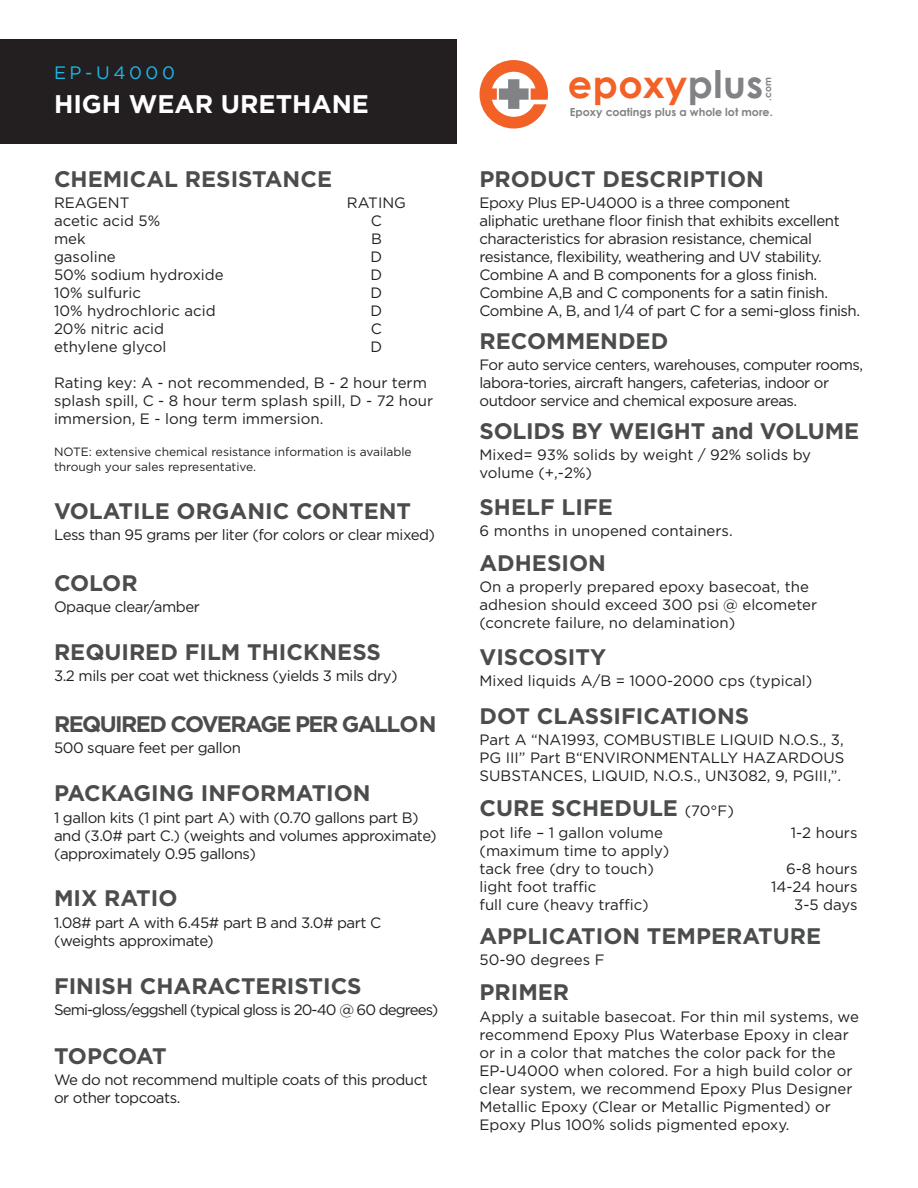
<style>
.page{position:relative;width:918px;height:1188px;background:#fff}
.page>*{position:absolute;margin:0;border:0;box-sizing:border-box;transform-origin:0 0}
.t1{font:700 38.1px "Century Gothic";letter-spacing:.015em;color:#f26125}
.t2{font:700 25.5px "Gotham";color:#fff}
.t3{font:700 22.5px "Gotham";color:#4b4c4d}
.t4{font:700 22.5px "Gotham";letter-spacing:-.07em;color:#4b4c4d}
.t5{font:700 22.5px "Gotham";letter-spacing:-.025em;color:#4b4c4d}
.t6{font:18px "Gotham";letter-spacing:.2em;color:#1bb9ea}
.t7{font:15px/18px "Gotham";letter-spacing:-.025em;color:#231f20}
.t8{font:15px/18px "Gotham";color:#231f20}
.t9{font:15px "Gotham";letter-spacing:-.06em;color:#231f20}
.t10{font:12px/14.4px "Gotham";color:#231f20}
.t11{font:700 11.1px "Century Gothic";color:#818285}
.t12{font:700 9.45px "Century Gothic";color:#818285}
.s1{color:#818285}
.s2{font-weight:400;font-size:15px;color:#231f20}
</style>
<div class="page">
<svg style="left:480px;top:60px;width:68px;height:69px"></svg>
<div style="left:0;top:39px;width:457px;height:104px;background:#231f20"></div>
<p class="t6" style="left:54px;top:61px;width:122px">EP-U4000</p>
<p class="t2" style="left:54px;top:87px;width:316px">HIGH WEAR URETHANE</p>
<p class="t1" style="left:568px;top:61px;width:197px">epoxy<span class="s1">plus</span></p>
<p class="t12" style="left:762px;top:101px;width:25px;rotate:-90deg">.com</p>
<p class="t11" style="left:570px;top:105px;width:205px">Epoxy coatings plus a whole lot more.</p>
<p class="t3" style="left:54px;top:164px;width:280px">CHEMICAL RESISTANCE</p>
<p class="t3" style="left:480px;top:164px;width:286px">PRODUCT DESCRIPTION</p>
<p class="t8" style="left:54px;top:193px;width:77px">REAGENT</p>
<p class="t7" style="left:347px;top:193px;width:61px">RATING</p>
<p class="t8" style="left:54px;top:211px;width:108px">acetic acid 5%</p>
<p class="t7" style="left:371px;top:211px;width:13px">C</p>
<p class="t7" style="left:54px;top:229px;width:33px">mek</p>
<p class="t7" style="left:371px;top:229px;width:12px">B</p>
<p class="t8" style="left:54px;top:247px;width:63px">gasoline</p>
<p class="t7" style="left:371px;top:247px;width:13px">D</p>
<p class="t8" style="left:54px;top:265px;width:171px">50% sodium hydroxide</p>
<p class="t7" style="left:371px;top:265px;width:13px">D</p>
<p class="t8" style="left:54px;top:283px;width:89px">10% sulfuric</p>
<p class="t7" style="left:371px;top:283px;width:13px">D</p>
<p class="t8" style="left:54px;top:301px;width:163px">10% hydrochloric acid</p>
<p class="t7" style="left:371px;top:301px;width:13px">D</p>
<p class="t8" style="left:54px;top:319px;width:112px">20% nitric acid</p>
<p class="t7" style="left:371px;top:319px;width:13px">C</p>
<p class="t8" style="left:54px;top:337px;width:114px">ethylene glycol</p>
<p class="t7" style="left:371px;top:337px;width:13px">D</p>
<p class="t8" style="left:54px;top:373px;width:381px">Rating key: A - not recommended, B - 2 hour term splash spill, C - 8 hour term splash spill, D - 72 hour immersion, E - long term immersion.</p>
<p class="t10" style="left:54px;top:445px;width:359px">NOTE: extensive chemical resistance information is available through your sales representative.</p>
<p class="t7" style="left:480px;top:193px;width:362px">Epoxy Plus EP-U4000 is a three component aliphatic urethane floor finish that exhibits excellent characteristics for abrasion resistance, chemical resistance, flexibility, weathering and UV stability.<br>Combine A and B components for a gloss finish.</p>
<p class="t7" style="left:480px;top:283px;width:382px">Combine A,B and C components for a satin finish.<br>Combine A, B, and 1/4 of part C for a semi-gloss finish.</p>
<p class="t3" style="left:480px;top:326px;width:190px">RECOMMENDED</p>
<p class="t7" style="left:480px;top:355px;width:385px">For auto service centers, warehouses, computer rooms, labora-tories, aircraft hangers, cafeterias, indoor or outdoor service and chemical exposure areas.</p>
<p class="t8" style="left:480px;top:446px;width:333px">Mixed= 93% solids by weight / 92% solids by volume (+,-2%)</p>
<p class="t3" style="left:480px;top:416px;width:381px">SOLIDS BY WEIGHT and VOLUME</p>
<p class="t3" style="left:54px;top:496px;width:359px">VOLATILE ORGANIC CONTENT</p>
<p class="t3" style="left:480px;top:492px;width:135px">SHELF LIFE</p>
<p class="t7" style="left:54px;top:525px;width:383px">Less than 95 grams per liter (for colors or clear mixed)</p>
<p class="t8" style="left:480px;top:521px;width:255px">6 months in unopened containers.</p>
<p class="t3" style="left:54px;top:568px;width:85px">COLOR</p>
<p class="t7" style="left:54px;top:597px;width:147px">Opaque clear/amber</p>
<p class="t3" style="left:54px;top:637px;width:328px">REQUIRED FILM THICKNESS</p>
<p class="t7" style="left:54px;top:667px;width:345px">3.2 mils per coat wet thickness (yields 3 mils dry)</p>
<p class="t4" style="left:54px;top:709px;width:384px">REQUIRED COVERAGE PER GALLON</p>
<p class="t7" style="left:54px;top:739px;width:188px">500 square feet per gallon</p>
<p class="t3" style="left:54px;top:778px;width:318px">PACKAGING INFORMATION</p>
<p class="t7" style="left:54px;top:808px;width:384px">1 gallon kits (1 pint part A) with (0.70 gallons part B) and (3.0# part C.) (weights and volumes approximate) (approximately 0.95 gallons)</p>
<p class="t3" style="left:54px;top:883px;width:125px">MIX RATIO</p>
<p class="t7" style="left:54px;top:913px;width:329px">1.08# part A with 6.45# part B and 3.0# part C (weights approximate)</p>
<p class="t3" style="left:54px;top:971px;width:309px">FINISH CHARACTERISTICS</p>
<p class="t9" style="left:54px;top:1000px;width:386px">Semi-gloss/eggshell (typical gloss is 20-40 @ 60 degrees)</p>
<p class="t5" style="left:54px;top:1041px;width:114px">TOPCOAT</p>
<p class="t7" style="left:54px;top:1070px;width:375px">We do not recommend multiple coats of this product or other topcoats.</p>
<p class="t3" style="left:480px;top:548px;width:128px">ADHESION</p>
<p class="t8" style="left:480px;top:577px;width:339px">On a properly prepared epoxy basecoat, the adhesion should exceed 300 psi @ elcometer (concrete failure, no delamination)</p>
<p class="t3" style="left:480px;top:642px;width:128px">VISCOSITY</p>
<p class="t8" style="left:480px;top:671px;width:334px">Mixed liquids A/B = 1000-2000 cps (typical)</p>
<p class="t3" style="left:480px;top:701px;width:271px">DOT CLASSIFICATIONS</p>
<p class="t7" style="left:480px;top:730px;width:367px;text-align:justify">Part A “NA1993, COMBUSTIBLE LIQUID N.O.S., 3, PG III” Part B“ENVIRONMENTALLY HAZARDOUS SUBSTANCES, LIQUID, N.O.S., UN3082, 9, PGIII,”.</p>
<p class="t3" style="left:480px;top:793px;width:256px">CURE SCHEDULE <span class="s2">(70°F)</span></p>
<p class="t8" style="left:480px;top:823px;width:185px">pot life – 1 gallon volume</p>
<p class="t7" style="left:791px;top:823px;width:68px">1-2 hours</p>
<p class="t8" style="left:480px;top:841px;width:191px">(maximum time to apply)</p>
<p class="t8" style="left:480px;top:859px;width:176px">tack free (dry to touch)</p>
<p class="t7" style="left:786px;top:859px;width:73px">6-8 hours</p>
<p class="t8" style="left:480px;top:877px;width:118px">light foot traffic</p>
<p class="t8" style="left:771px;top:877px;width:88px">14-24 hours</p>
<p class="t8" style="left:480px;top:895px;width:171px">full cure (heavy traffic)</p>
<p class="t7" style="left:794px;top:895px;width:65px">3-5 days</p>
<p class="t3" style="left:480px;top:921px;width:343px">APPLICATION TEMPERATURE</p>
<p class="t8" style="left:480px;top:950px;width:127px">50-90 degrees F</p>
<p class="t3" style="left:480px;top:977px;width:91px">PRIMER</p>
<p class="t8" style="left:480px;top:1007px;width:381px">Apply a suitable basecoat. For thin mil systems, we</p>
<p class="t8" style="left:480px;top:1025px;width:375px">recommend Epoxy Plus Waterbase Epoxy in clear or in a color that matches the color pack for the EP-U4000 when colored. For a high build color or clear system, we recommend Epoxy Plus Designer Metallic Epoxy (Clear or Metallic Pigmented) or Epoxy Plus 100% solids pigmented epoxy.</p>
</div>
